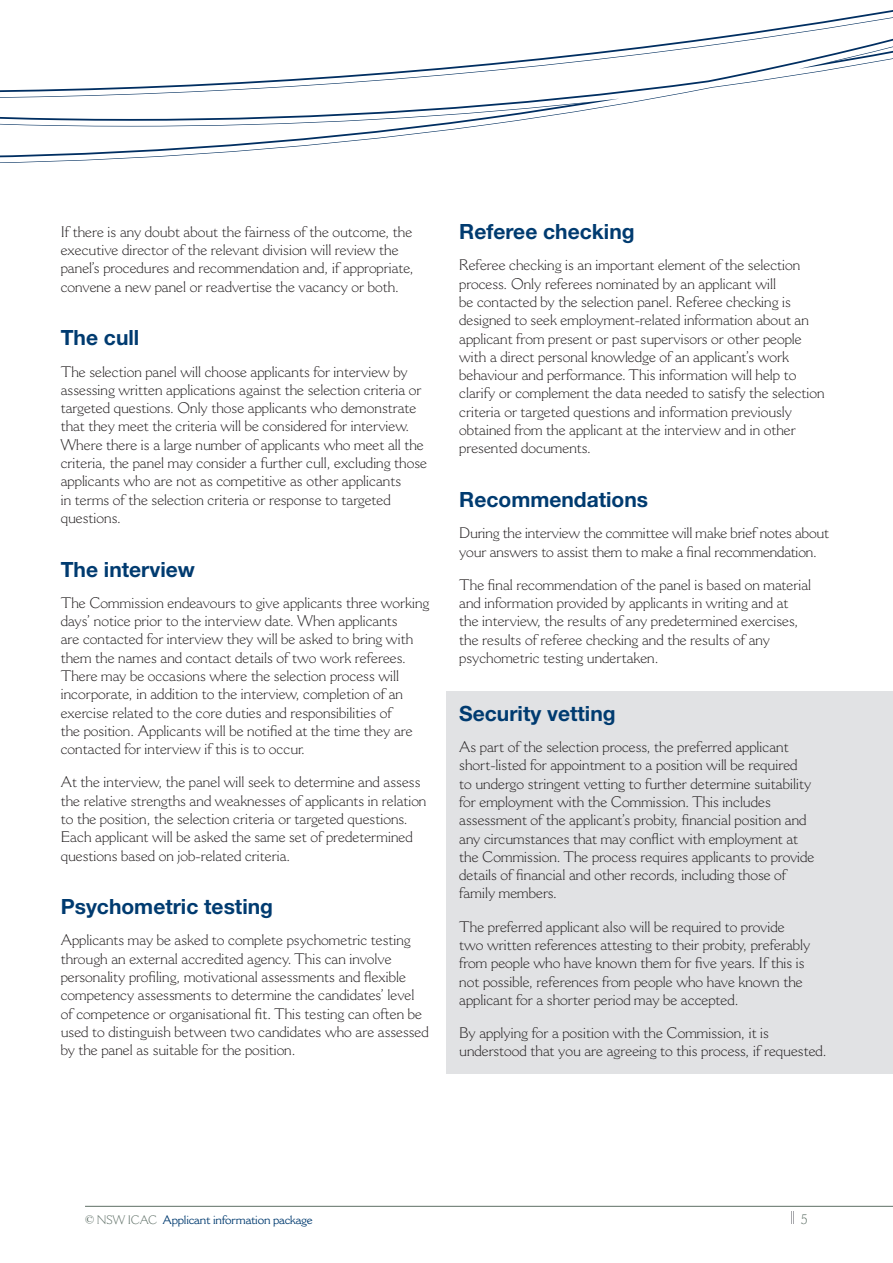
<style>
.page{position:relative;width:893px;height:1263px;background:#fff}
.page>*{position:absolute;margin:0;border:0;box-sizing:border-box;transform-origin:0 0}
.t1{font:700 21px "Helvetica Neue LT Std";color:#003b70}
.t2{font:300 15px/18.3px "Cantoria MT Std";color:#231f20}
.t3{font:300 13.5px "Cantoria MT Std";color:#5d6e65}
.t4{font:12px "Cantoria MT Std";letter-spacing:-.015em;color:#003b70}
.s1{font-weight:300;color:#5d6e65}
</style>
<div class="page">
<svg style="left:791px;top:1212px;width:3px;height:12px"></svg>
<hr style="left:85px;top:1206px;width:808px;height:1px;background:#5d6e65">
<svg style="left:0;top:10px;width:893px;height:153px"></svg>
<div style="left:446px;top:691px;width:447px;height:383px;background:#e1e2e4"></div>
<p class="t2" style="left:61px;top:222px;width:354px">If there is any doubt about the fairness of the outcome, the executive director of the relevant division will review the panel’s procedures and recommendation and, if appropriate, convene a new panel or readvertise the vacancy or both.</p>
<h1 class="t1" style="left:61px;top:325px;width:80px">The cull</h1>
<p class="t2" style="left:61px;top:362px;width:368px">The selection panel will choose applicants for interview by assessing written applications against the selection criteria or targeted questions. Only those applicants who demonstrate that they meet the criteria will be considered for interview.<br>Where there is a large number of applicants who meet all the criteria, the panel may consider a further cull, excluding those applicants who are not as competitive as other applicants<br>in terms of the selection criteria or response to targeted questions.</p>
<h1 class="t1" style="left:61px;top:556px;width:136px">The interview</h1>
<p class="t2" style="left:61px;top:593px;width:370px">The Commission endeavours to give applicants three working days’ notice prior to the interview date. When applicants<br>are contacted for interview they will be asked to bring with them the names and contact details of two work referees.<br>There may be occasions where the selection process will incorporate, in addition to the interview, completion of an exercise related to the core duties and responsibilities of<br>the position. Applicants will be notified at the time they are contacted for interview if this is to occur.</p>
<p class="t2" style="left:61px;top:773px;width:367px">At the interview, the panel will seek to determine and assess the relative strengths and weaknesses of applicants in relation to the position, the selection criteria or targeted questions.<br>Each applicant will be asked the same set of predetermined questions based on job-related criteria.</p>
<h1 class="t1" style="left:61px;top:894px;width:214px">Psychometric testing</h1>
<p class="t2" style="left:61px;top:931px;width:370px">Applicants may be asked to complete psychometric testing through an external accredited agency. This can involve personality profiling, motivational assessments and flexible competency assessments to determine the candidates’ level of competence or organisational fit. This testing can often be used to distinguish between two candidates who are assessed by the panel as suitable for the position.</p>
<h1 class="t1" style="left:459px;top:219px;width:177px">Referee checking</h1>
<p class="t2" style="left:459px;top:256px;width:367px">Referee checking is an important element of the selection process. Only referees nominated by an applicant will<br>be contacted by the selection panel. Referee checking is designed to seek employment-related information about an applicant from present or past supervisors or other people with a direct personal knowledge of an applicant’s work behaviour and performance. This information will help to clarify or complement the data needed to satisfy the selection criteria or targeted questions and information previously obtained from the applicant at the interview and in other presented documents.</p>
<h1 class="t1" style="left:459px;top:487px;width:190px">Recommendations</h1>
<p class="t2" style="left:459px;top:524px;width:371px">During the interview the committee will make brief notes about your answers to assist them to make a final recommendation.</p>
<p class="t2" style="left:459px;top:575px;width:354px">The final recommendation of the panel is based on material and information provided by applicants in writing and at the interview, the results of any predetermined exercises, the results of referee checking and the results of any psychometric testing undertaken.</p>
<h1 class="t1" style="left:459px;top:700px;width:158px">Security vetting</h1>
<p class="t2" style="left:459px;top:737px;width:357px">As part of the selection process, the preferred applicant short-listed for appointment to a position will be required<br>to undergo stringent vetting to further determine suitability for employment with the Commission. This includes assessment of the applicant’s probity, financial position and any circumstances that may conflict with employment at the Commission. The process requires applicants to provide details of financial and other records, including those of family members.</p>
<p class="t2" style="left:459px;top:917px;width:353px">The preferred applicant also will be required to provide two written references attesting to their probity, preferably from people who have known them for five years. If this is not possible, references from people who have known the applicant for a shorter period may be accepted.</p>
<p class="t2" style="left:459px;top:1023px;width:369px">By applying for a position with the Commission, it is understood that you are agreeing to this process, if requested.</p>
<p class="t4" style="left:85px;top:1212px;width:229px"><span class="s1">© NSW ICAC</span> Applicant information package</p>
<p class="t3" style="left:801px;top:1211px;width:9px">5</p>
</div>
